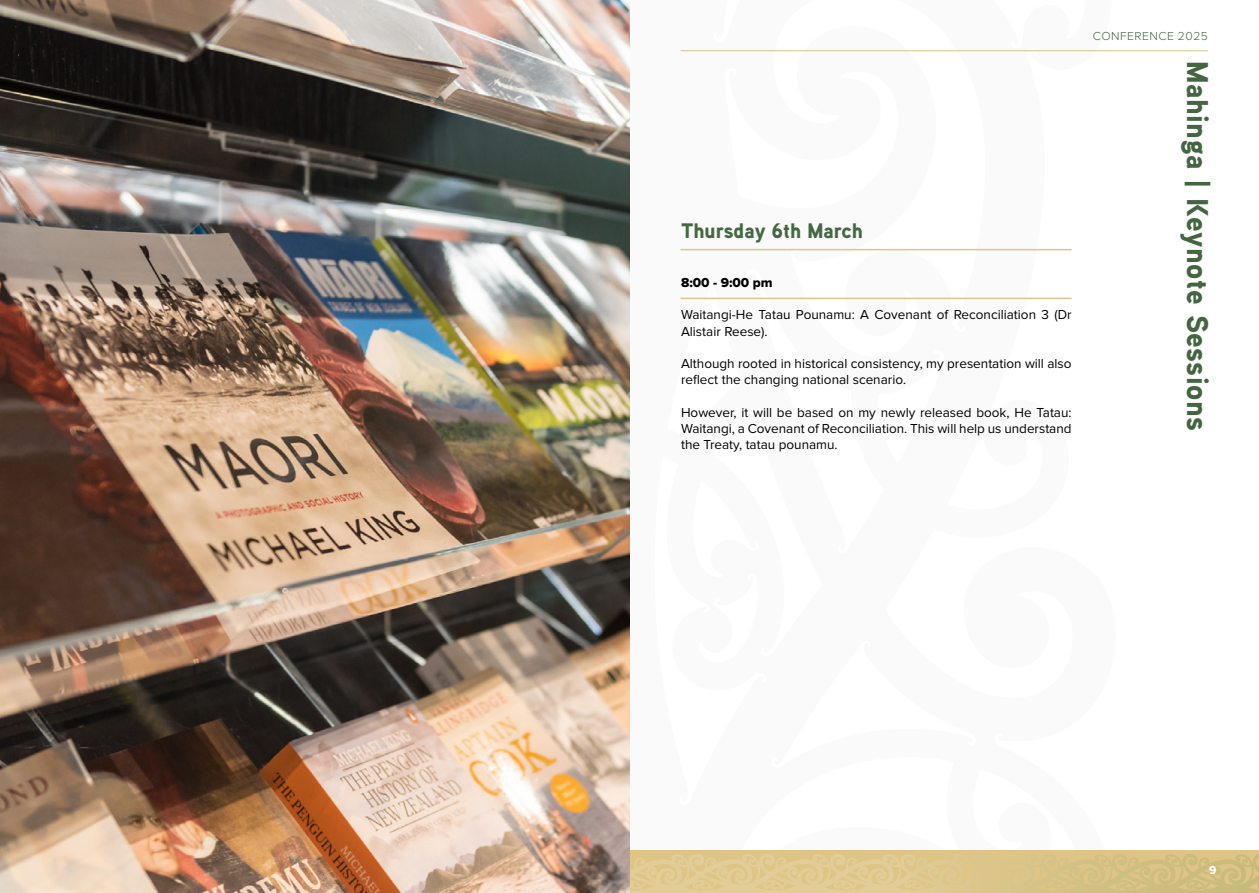
<style>
.page{position:relative;width:1259px;height:893px;background:#fff}
.page>*{position:absolute;margin:0;border:0;box-sizing:border-box;transform-origin:0 0}
.t1{font:900 30px "Aaux Next";letter-spacing:.015em;color:#446541}
.t2{font:900 21px "Aaux Next";color:#446842}
.t3{font:13.5px/16.2px "Proxima Nova";color:#000}
.t4{font:13.5px "Proxima Nova Extrabld";color:#000}
.t5{font:300 12px "Proxima Nova A";letter-spacing:.04em;color:#446541}
.t6{font:700 12px "Proxima Nova A";color:#fff}
</style>
<div class="page">
<svg style="left:629px;top:850px;width:630px;height:43px;background:#d9c488"></svg>
<svg style="left:629px;top:853px;width:145px;height:40px;background:#e0c990"></svg>
<hr style="left:680px;top:50px;width:528px;height:1px;background:#d8c68d">
<svg style="left:629px;top:4px;width:492px;height:846px"></svg>
<img style="left:0;top:0;width:629px;height:893px">
<hr style="left:680px;top:249px;width:391px;height:1px;background:#d9c68e">
<hr style="left:680px;top:298px;width:391px;height:1px;background:#d9c68e">
<h2 class="t2" style="left:681px;top:216px;width:183px">Thursday 6th March</h2>
<p class="t4" style="left:681px;top:275px;width:93px">8:00 - 9:00 pm</p>
<p class="t3" style="left:681px;top:307px;width:392px">Waitangi-He Tatau Pounamu: A Covenant of Reconciliation 3 (Dr<br>Alistair Reese).</p>
<p class="t3" style="left:681px;top:356px;width:392px">Although rooted in historical consistency, my presentation will also reflect the changing national scenario.</p>
<p class="t3" style="left:681px;top:404px;width:392px;text-align:justify">However, it will be based on my newly released book, He Tatau:<br>Waitangi, a Covenant of Reconciliation. This will help us understand the Treaty, tatau pounamu.</p>
<p class="t5" style="left:1092px;top:29px;width:117px">CONFERENCE 2025</p>
<h1 class="t1" style="left:1219px;top:61px;width:371px;rotate:90deg">Mahinga | Keynote Sessions</h1>
<p class="t6" style="left:1209px;top:864px;width:9px">9</p>
</div>
